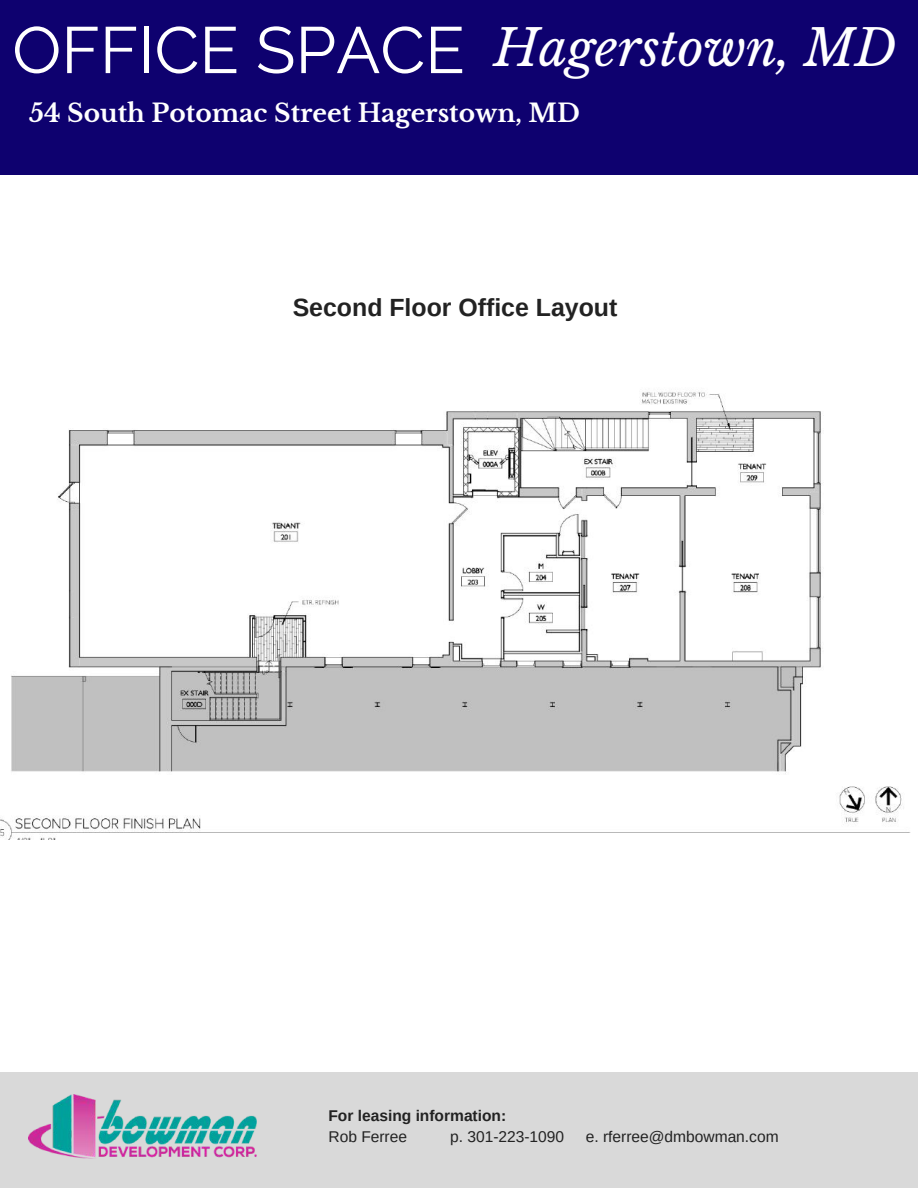
<style>
.page{position:relative;width:918px;height:1188px;background:#fff}
.page>*{position:absolute;margin:0;border:0;box-sizing:border-box;transform-origin:0 0}
.t1{font:65.4px "Raleway";color:#fff}
.t2{font:italic 49.8px "Libre Baskerville";color:#fff}
.t3{font:700 24.9px "Libre Baskerville";color:#fff}
.t4{font:700 24.9px "Arimo";color:#222}
.t5{font:15.6px "Arimo";color:#222}
.t6{font:700 15.6px "Arimo";color:#222}
</style>
<div class="page">
<div style="left:0;top:0;width:918px;height:174px;background:#0e016f"></div>
<div style="left:0;top:1072px;width:918px;height:116px;background:#d9d9d9"></div>
<img style="left:28px;top:1095px;width:228px;height:64px">
<img style="left:0;top:392px;width:911px;height:447px">
<h1 class="t1" style="left:12px;top:12px;width:454px">OFFICE SPACE</h1>
<h2 class="t2" style="left:494px;top:18px;width:404px">Hagerstown, MD</h2>
<h3 class="t3" style="left:29px;top:97px;width:552px">54 South Potomac Street Hagerstown, MD</h3>
<h3 class="t4" style="left:293px;top:294px;width:326px">Second Floor Office Layout</h3>
<p class="t6" style="left:328px;top:1106px;width:179px">For leasing information:</p>
<p class="t5" style="left:328px;top:1128px;width:80px">Rob Ferree</p>
<p class="t5" style="left:450px;top:1128px;width:116px">p. 301-223-1090</p>
<p class="t5" style="left:586px;top:1128px;width:194px">e. rferree@dmbowman.com</p>
</div>
